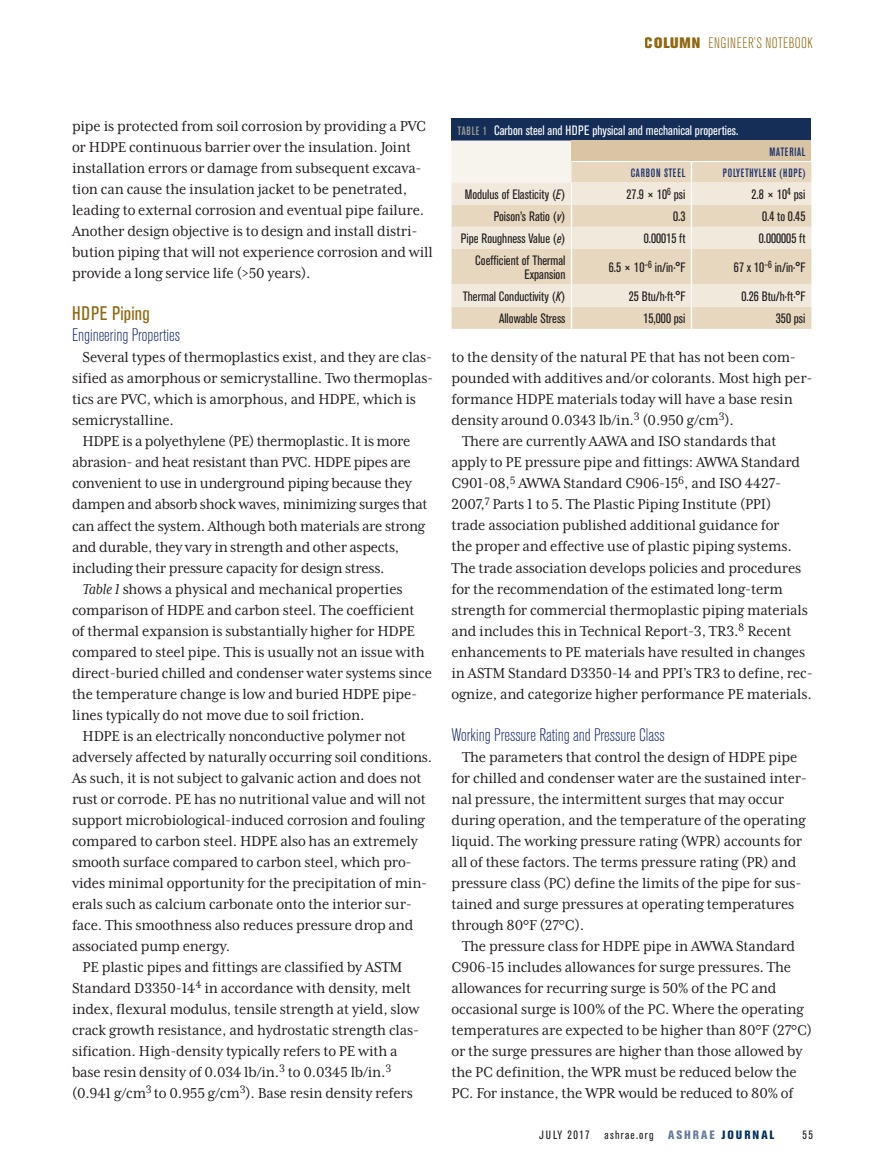
<style>
.page{position:relative;width:885px;height:1175px;background:#fff}
.page>*{position:absolute;margin:0;border:0;box-sizing:border-box;transform-origin:0 0}
.Subhead_1{font:condensed 19.5px "Akzidenz Grotesk BE";letter-spacing:.01em;color:#8f6811}
.Subhead_2{font:300 condensed 18px "Akzidenz Grotesk BE";color:#1d316e}
.text_indent{font:16.5px/21px "Mrs Eaves XL Serif Nar OT";letter-spacing:-.01em;color:#231f20}
.t1{font:300 condensed 15px "Akzidenz Grotesk BE";letter-spacing:.04em;color:#8f6811}
.text_table{font:condensed 13.5px/13.5px "Akzidenz Grotesk BE";color:#231f20;text-align:right}
.t2{font:condensed 13.5px "Akzidenz Grotesk BE";color:#fff}
.text_table_axis{font:500 condensed 12px "Akzidenz Grotesk BE";letter-spacing:.06em;color:#1d316e}
.running_foot{font:condensed 12px "Akzidenz Grotesk BE";letter-spacing:.105em;color:#231f20}
.s1{font-weight:800;font-stretch:normal}
.s2{font-style:italic}
.s3{font-weight:500;font-size:12px;color:#9da093}
.s4{font-weight:800;color:#647b9d}
.s5{font-weight:800;color:#00315a}
</style>
<div class="page">
<div style="left:451px;top:118px;width:360px;height:22px;background:#142e58"></div>
<div style="left:571px;top:140px;width:240px;height:21px;background:#d9c4a3"></div>
<div style="left:451px;top:162px;width:360px;height:167px;background:#e6d7be"></div>
<svg style="left:451px;top:182px;width:360px;height:125px;background:#ebe1cd"></svg>
<hr style="left:690px;top:162px;width:2px;height:20px;background:#fff">
<hr style="left:570px;top:205px;width:2px;height:22px;background:#fff">
<hr style="left:690px;top:205px;width:2px;height:22px;background:#fff">
<hr style="left:570px;top:249px;width:2px;height:35px;background:#fff">
<hr style="left:690px;top:249px;width:2px;height:35px;background:#fff">
<hr style="left:570px;top:307px;width:2px;height:22px;background:#fff">
<hr style="left:690px;top:307px;width:2px;height:22px;background:#fff">
<svg style="left:451px;top:140px;width:121px;height:65px;background:#f3eee5"></svg>
<svg style="left:690px;top:182px;width:1px;height:23px"></svg>
<svg style="left:571px;top:227px;width:1px;height:22px"></svg>
<svg style="left:690px;top:227px;width:1px;height:22px"></svg>
<svg style="left:571px;top:284px;width:1px;height:23px"></svg>
<svg style="left:690px;top:284px;width:1px;height:23px"></svg>
<hr style="left:571px;top:161px;width:120px;height:1px;background:#fff">
<p class="t1" style="left:644px;top:35px;width:169px"><span class="s1">COLUMN</span> ENGINEER’S NOTEBOOK</p>
<p class="text_indent" style="left:72px;top:116px;width:362px">pipe is protected from soil corrosion by providing a PVC or HDPE continuous barrier over the insulation. Joint installation errors or damage from subsequent excava&shy;tion can cause the insulation jacket to be penetrated, leading to external corrosion and eventual pipe failure.<br>Another design objective is to design and install distri&shy;bution piping that will not experience corrosion and will provide a long service life (&gt;50 years).</p>
<p class="Subhead_1" style="left:72px;top:303px;width:79px">HDPE Piping</p>
<p class="Subhead_2" style="left:72px;top:325px;width:109px">Engineering Properties</p>
<p class="text_indent" style="left:72px;top:347px;width:363px;text-indent:11px">Several types of thermoplastics exist, and they are clas&shy;sified as amorphous or semicrystalline. Two thermoplas&shy;tics are PVC, which is amorphous, and HDPE, which is semicrystalline.</p>
<p class="text_indent" style="left:72px;top:431px;width:357px;text-indent:10px">HDPE is a polyethylene (PE) thermoplastic. It is more abrasion- and heat resistant than PVC. HDPE pipes are convenient to use in underground piping because they dampen and absorb shock waves, minimizing surges that can affect the system. Although both materials are strong and durable, they vary in strength and other aspects, including their pressure capacity for design stress.</p>
<p class="text_indent" style="left:72px;top:578px;width:361px;text-indent:10px"><span class="s2">Table 1</span> shows a physical and mechanical properties comparison of HDPE and carbon steel. The coefficient<br>of thermal expansion is substantially higher for HDPE compared to steel pipe. This is usually not an issue with direct-buried chilled and condenser water systems since the temperature change is low and buried HDPE pipe&shy;lines typically do not move due to soil friction.</p>
<p class="text_indent" style="left:72px;top:725px;width:361px;text-indent:10px">HDPE is an electrically nonconductive polymer not adversely affected by naturally occurring soil conditions.<br>As such, it is not subject to galvanic action and does not rust or corrode. PE has no nutritional value and will not support microbiological-induced corrosion and fouling compared to carbon steel. HDPE also has an extremely smooth surface compared to carbon steel, which pro&shy;vides minimal opportunity for the precipitation of min&shy;erals such as calcium carbonate onto the interior sur&shy;face. This smoothness also reduces pressure drop and associated pump energy.</p>
<p class="text_indent" style="left:72px;top:956px;width:349px;text-indent:10px">PE plastic pipes and fittings are classified by ASTM Standard D3350-14<sup>4</sup> in accordance with density, melt index, flexural modulus, tensile strength at yield, slow crack growth resistance, and hydrostatic strength clas&shy;sification. High-density typically refers to PE with a base resin density of 0.034 lb/in.<sup>3</sup> to 0.0345 lb/in.<sup>3 </sup>(0.941 g/cm<sup>3</sup> to 0.955 g/cm<sup>3</sup>). Base resin density refers</p>
<p class="t2" style="left:457px;top:122px;width:282px"><span class="s3">TABLE 1</span> Carbon steel and HDPE physical and mechanical properties.</p>
<p class="text_table_axis" style="left:769px;top:145px;width:37px">MATERIAL</p>
<p class="text_table_axis" style="left:630px;top:166px;width:56px">CARBON STEEL</p>
<p class="text_table_axis" style="left:722px;top:166px;width:84px">POLYETHYLENE (HDPE)</p>
<p class="text_table" style="left:464px;top:187px;width:102px">Modulus of Elasticity (<span class="s2">E</span>)</p>
<p class="text_table" style="left:626px;top:187px;width:60px">27.9 × 10<sup>6</sup> psi</p>
<p class="text_table" style="left:751px;top:187px;width:55px">2.8 × 10<sup>4</sup> psi</p>
<p class="text_table" style="left:493px;top:210px;width:73px">Poison’s Ratio (<span class="s2">v</span>)</p>
<p class="text_table" style="left:673px;top:210px;width:14px">0.3</p>
<p class="text_table" style="left:761px;top:210px;width:45px">0.4 to 0.45</p>
<p class="text_table" style="left:461px;top:232px;width:106px">Pipe Roughness Value (<span class="s2">e</span>)</p>
<p class="text_table" style="left:643px;top:232px;width:43px">0.00015 ft</p>
<p class="text_table" style="left:758px;top:232px;width:48px">0.000005 ft</p>
<p class="text_table" style="left:475px;top:254px;width:92px">Coefficient of Thermal<br>Expansion</p>
<p class="text_table" style="left:608px;top:261px;width:78px">6.5 × 10<sup>–6</sup> in/in·°F</p>
<p class="text_table" style="left:733px;top:261px;width:73px">67 x 10<sup>–6</sup> in/in·°F</p>
<p class="text_table" style="left:463px;top:289px;width:104px">Thermal Conductivity (<span class="s2">K</span>)</p>
<p class="text_table" style="left:628px;top:289px;width:58px">25 Btu/h·ft·°F</p>
<p class="text_table" style="left:741px;top:289px;width:65px">0.26 Btu/h·ft·°F</p>
<p class="text_table" style="left:499px;top:312px;width:68px">Allowable Stress</p>
<p class="text_table" style="left:643px;top:312px;width:43px">15,000 psi</p>
<p class="text_table" style="left:775px;top:312px;width:31px">350 psi</p>
<p class="text_indent" style="left:451px;top:347px;width:362px">to the density of the natural PE that has not been com&shy;pounded with additives and/or colorants. Most high per&shy;formance HDPE materials today will have a base resin density around 0.0343 lb/in.<sup>3</sup> (0.950 g/cm<sup>3</sup>).</p>
<p class="text_indent" style="left:451px;top:431px;width:363px;text-indent:11px">There are currently AAWA and ISO standards that apply to PE pressure pipe and fittings: AWWA Standard C901-08,<sup>5</sup> AWWA Standard C906-15<sup>6</sup>, and ISO 4427- 2007,<sup>7</sup> Parts 1 to 5. The Plastic Piping Institute (PPI)<br>trade association published additional guidance for<br>the proper and effective use of plastic piping systems.<br>The trade association develops policies and procedures for the recommendation of the estimated long-term strength for commercial thermoplastic piping materials and includes this in Technical Report-3, TR3.<sup>8</sup> Recent enhancements to PE materials have resulted in changes in ASTM Standard D3350-14 and PPI’s TR3 to define, rec&shy;ognize, and categorize higher performance PE materials.</p>
<p class="Subhead_2" style="left:451px;top:724px;width:215px">Working Pressure Rating and Pressure Class</p>
<p class="text_indent" style="left:451px;top:746px;width:357px;text-indent:10px">The parameters that control the design of HDPE pipe for chilled and condenser water are the sustained inter&shy;nal pressure, the intermittent surges that may occur during operation, and the temperature of the operating liquid. The working pressure rating (WPR) accounts for all of these factors. The terms pressure rating (PR) and pressure class (PC) define the limits of the pipe for sus&shy;tained and surge pressures at operating temperatures through 80°F (27°C).</p>
<p class="text_indent" style="left:451px;top:935px;width:362px;text-indent:10px">The pressure class for HDPE pipe in AWWA Standard C906-15 includes allowances for surge pressures. The allowances for recurring surge is 50% of the PC and occasional surge is 100% of the PC. Where the operating temperatures are expected to be higher than 80°F (27°C) or the surge pressures are higher than those allowed by the PC definition, the WPR must be reduced below the PC. For instance, the WPR would be reduced to 80% of</p>
<p class="running_foot" style="left:539px;top:1128px;width:237px">JULY 2017 ashrae.org <span class="s4">ASHRAE</span> <span class="s5">JOURNAL</span></p>
<p class="running_foot" style="left:802px;top:1128px;width:12px">55</p>
</div>
